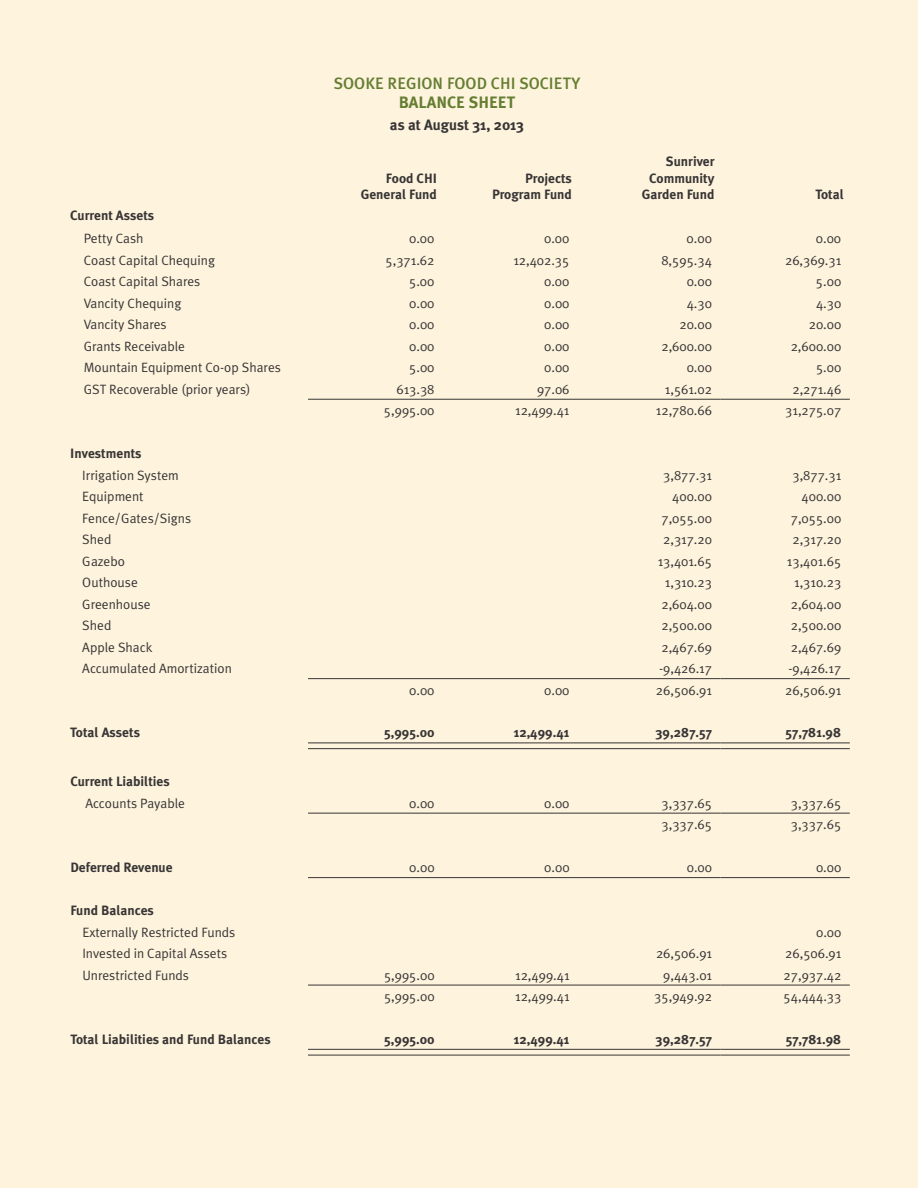
<style>
.page{position:relative;width:918px;height:1188px;background:#fef3dd}
.page>*{position:absolute;margin:0;border:0;box-sizing:border-box;transform-origin:0 0}
.t1{font:500 16.5px "Meta Plus";color:#647e32}
.t2{font:700 16.5px "Meta Plus";color:#647e32}
.t3{font:700 15px "Meta Plus";color:#373535}
.t4{font:13.5px "Meta Plus Normal";color:#373535}
.t5{font:700 13.5px/16.5px "Meta Plus";color:#373535;text-align:right}
</style>
<div class="page">
<hr style="left:308px;top:399px;width:135px;height:1px;background:#373535">
<hr style="left:443px;top:399px;width:135px;height:1px;background:#373535">
<hr style="left:578px;top:399px;width:143px;height:1px;background:#373535">
<hr style="left:721px;top:399px;width:129px;height:1px;background:#373535">
<hr style="left:308px;top:678px;width:135px;height:1px;background:#373535">
<hr style="left:443px;top:678px;width:135px;height:1px;background:#373535">
<hr style="left:578px;top:678px;width:143px;height:1px;background:#373535">
<hr style="left:721px;top:678px;width:129px;height:1px;background:#373535">
<hr style="left:308px;top:743px;width:135px;height:1px;background:#373535">
<hr style="left:443px;top:743px;width:135px;height:1px;background:#373535">
<hr style="left:578px;top:743px;width:143px;height:1px;background:#373535">
<hr style="left:721px;top:743px;width:129px;height:1px;background:#373535">
<hr style="left:308px;top:748px;width:135px;height:1px;background:#373535">
<hr style="left:443px;top:748px;width:135px;height:1px;background:#373535">
<hr style="left:578px;top:748px;width:143px;height:1px;background:#373535">
<hr style="left:721px;top:748px;width:129px;height:1px;background:#373535">
<hr style="left:308px;top:813px;width:135px;height:1px;background:#373535">
<hr style="left:443px;top:813px;width:135px;height:1px;background:#373535">
<hr style="left:578px;top:813px;width:143px;height:1px;background:#373535">
<hr style="left:721px;top:813px;width:129px;height:1px;background:#373535">
<hr style="left:308px;top:877px;width:135px;height:1px;background:#373535">
<hr style="left:443px;top:877px;width:135px;height:1px;background:#373535">
<hr style="left:578px;top:877px;width:143px;height:1px;background:#373535">
<hr style="left:721px;top:877px;width:129px;height:1px;background:#373535">
<hr style="left:308px;top:1049px;width:135px;height:1px;background:#373535">
<hr style="left:443px;top:1049px;width:135px;height:1px;background:#373535">
<hr style="left:578px;top:1049px;width:143px;height:1px;background:#373535">
<hr style="left:721px;top:1049px;width:129px;height:1px;background:#373535">
<hr style="left:308px;top:1055px;width:135px;height:1px;background:#373535">
<hr style="left:443px;top:1055px;width:135px;height:1px;background:#373535">
<hr style="left:578px;top:1055px;width:143px;height:1px;background:#373535">
<hr style="left:721px;top:1055px;width:129px;height:1px;background:#373535">
<hr style="left:308px;top:985px;width:135px;height:1px;background:#373535">
<hr style="left:443px;top:985px;width:135px;height:1px;background:#373535">
<hr style="left:578px;top:985px;width:143px;height:1px;background:#373535">
<hr style="left:721px;top:985px;width:129px;height:1px;background:#373535">
<p class="t1" style="left:334px;top:74px;width:248px">SOOKE REGION FOOD CHI SOCIETY</p>
<p class="t2" style="left:399px;top:93px;width:118px">BALANCE SHEET</p>
<p class="t3" style="left:390px;top:116px;width:136px">as at August 31, 2013</p>
<p class="t5" style="left:361px;top:170px;width:78px">Food CHI<br>General Fund</p>
<p class="t5" style="left:492px;top:170px;width:82px">Projects<br>Program Fund</p>
<p class="t5" style="left:642px;top:153px;width:74px">Sunriver<br>Community<br>Garden Fund</p>
<p class="t5" style="left:815px;top:186px;width:30px">Total</p>
<p class="t5" style="left:70px;top:208px;width:86px">Current Assets</p>
<p class="t4" style="left:84px;top:231px;width:61px">Petty Cash</p>
<p class="t4" style="left:409px;top:231px;width:27px">0.00</p>
<p class="t4" style="left:544px;top:231px;width:27px">0.00</p>
<p class="t4" style="left:687px;top:231px;width:27px">0.00</p>
<p class="t4" style="left:816px;top:231px;width:27px">0.00</p>
<p class="t4" style="left:84px;top:252px;width:133px">Coast Capital Chequing</p>
<p class="t4" style="left:386px;top:252px;width:50px">5,371.62</p>
<p class="t4" style="left:513px;top:252px;width:58px">12,402.35</p>
<p class="t4" style="left:661px;top:252px;width:52px">8,595.34</p>
<p class="t4" style="left:785px;top:252px;width:58px">26,369.31</p>
<p class="t4" style="left:84px;top:274px;width:118px">Coast Capital Shares</p>
<p class="t4" style="left:409px;top:274px;width:27px">5.00</p>
<p class="t4" style="left:544px;top:274px;width:27px">0.00</p>
<p class="t4" style="left:687px;top:274px;width:27px">0.00</p>
<p class="t4" style="left:816px;top:274px;width:27px">5.00</p>
<p class="t4" style="left:84px;top:295px;width:99px">Vancity Chequing</p>
<p class="t4" style="left:409px;top:295px;width:27px">0.00</p>
<p class="t4" style="left:544px;top:295px;width:27px">0.00</p>
<p class="t4" style="left:687px;top:295px;width:27px">4.30</p>
<p class="t4" style="left:816px;top:295px;width:27px">4.30</p>
<p class="t4" style="left:84px;top:317px;width:84px">Vancity Shares</p>
<p class="t4" style="left:409px;top:317px;width:27px">0.00</p>
<p class="t4" style="left:544px;top:317px;width:27px">0.00</p>
<p class="t4" style="left:679px;top:317px;width:34px">20.00</p>
<p class="t4" style="left:809px;top:317px;width:34px">20.00</p>
<p class="t4" style="left:84px;top:338px;width:103px">Grants Receivable</p>
<p class="t4" style="left:409px;top:338px;width:27px">0.00</p>
<p class="t4" style="left:544px;top:338px;width:27px">0.00</p>
<p class="t4" style="left:661px;top:338px;width:52px">2,600.00</p>
<p class="t4" style="left:791px;top:338px;width:52px">2,600.00</p>
<p class="t4" style="left:84px;top:360px;width:199px">Mountain Equipment Co-op Shares</p>
<p class="t4" style="left:409px;top:360px;width:27px">5.00</p>
<p class="t4" style="left:544px;top:360px;width:27px">0.00</p>
<p class="t4" style="left:687px;top:360px;width:27px">0.00</p>
<p class="t4" style="left:816px;top:360px;width:27px">5.00</p>
<p class="t4" style="left:84px;top:381px;width:168px">GST Recoverable (prior years)</p>
<p class="t4" style="left:397px;top:381px;width:40px">613.38</p>
<p class="t4" style="left:537px;top:381px;width:34px">97.06</p>
<p class="t4" style="left:665px;top:381px;width:49px">1,561.02</p>
<p class="t4" style="left:792px;top:381px;width:50px">2,271.46</p>
<p class="t4" style="left:384px;top:403px;width:52px">5,995.00</p>
<p class="t4" style="left:515px;top:403px;width:56px">12,499.41</p>
<p class="t4" style="left:656px;top:403px;width:58px">12,780.66</p>
<p class="t4" style="left:785px;top:403px;width:58px">31,275.07</p>
<p class="t5" style="left:70px;top:445px;width:73px">Investments</p>
<p class="t4" style="left:82px;top:467px;width:98px">Irrigation System</p>
<p class="t4" style="left:663px;top:467px;width:50px">3,877.31</p>
<p class="t4" style="left:792px;top:467px;width:50px">3,877.31</p>
<p class="t4" style="left:82px;top:489px;width:63px">Equipment</p>
<p class="t4" style="left:672px;top:489px;width:41px">400.00</p>
<p class="t4" style="left:802px;top:489px;width:41px">400.00</p>
<p class="t4" style="left:82px;top:510px;width:110px">Fence/Gates/Signs</p>
<p class="t4" style="left:661px;top:510px;width:52px">7,055.00</p>
<p class="t4" style="left:791px;top:510px;width:52px">7,055.00</p>
<p class="t4" style="left:82px;top:532px;width:31px">Shed</p>
<p class="t4" style="left:663px;top:532px;width:50px">2,317.20</p>
<p class="t4" style="left:792px;top:532px;width:50px">2,317.20</p>
<p class="t4" style="left:82px;top:553px;width:44px">Gazebo</p>
<p class="t4" style="left:658px;top:553px;width:56px">13,401.65</p>
<p class="t4" style="left:787px;top:553px;width:56px">13,401.65</p>
<p class="t4" style="left:82px;top:575px;width:57px">Outhouse</p>
<p class="t4" style="left:665px;top:575px;width:49px">1,310.23</p>
<p class="t4" style="left:794px;top:575px;width:49px">1,310.23</p>
<p class="t4" style="left:82px;top:596px;width:70px">Greenhouse</p>
<p class="t4" style="left:661px;top:596px;width:52px">2,604.00</p>
<p class="t4" style="left:791px;top:596px;width:52px">2,604.00</p>
<p class="t4" style="left:82px;top:618px;width:31px">Shed</p>
<p class="t4" style="left:661px;top:618px;width:52px">2,500.00</p>
<p class="t4" style="left:791px;top:618px;width:52px">2,500.00</p>
<p class="t4" style="left:82px;top:639px;width:72px">Apple Shack</p>
<p class="t4" style="left:661px;top:639px;width:52px">2,467.69</p>
<p class="t4" style="left:791px;top:639px;width:52px">2,467.69</p>
<p class="t4" style="left:82px;top:661px;width:151px">Accumulated Amortization</p>
<p class="t4" style="left:659px;top:661px;width:54px">-9,426.17</p>
<p class="t4" style="left:788px;top:661px;width:54px">-9,426.17</p>
<p class="t4" style="left:409px;top:682px;width:27px">0.00</p>
<p class="t4" style="left:544px;top:682px;width:27px">0.00</p>
<p class="t4" style="left:656px;top:682px;width:58px">26,506.91</p>
<p class="t4" style="left:785px;top:682px;width:58px">26,506.91</p>
<p class="t5" style="left:70px;top:725px;width:71px">Total Assets</p>
<p class="t5" style="left:384px;top:725px;width:52px">5,995.00</p>
<p class="t5" style="left:514px;top:725px;width:57px">12,499.41</p>
<p class="t5" style="left:656px;top:725px;width:58px">39,287.57</p>
<p class="t5" style="left:786px;top:725px;width:57px">57,781.98</p>
<p class="t5" style="left:70px;top:773px;width:101px">Current Liabilties</p>
<p class="t4" style="left:85px;top:795px;width:101px">Accounts Payable</p>
<p class="t4" style="left:409px;top:795px;width:27px">0.00</p>
<p class="t4" style="left:544px;top:795px;width:27px">0.00</p>
<p class="t4" style="left:662px;top:795px;width:52px">3,337.65</p>
<p class="t4" style="left:791px;top:795px;width:52px">3,337.65</p>
<p class="t4" style="left:662px;top:817px;width:52px">3,337.65</p>
<p class="t4" style="left:791px;top:817px;width:52px">3,337.65</p>
<p class="t5" style="left:70px;top:859px;width:104px">Deferred Revenue</p>
<p class="t4" style="left:409px;top:860px;width:27px">0.00</p>
<p class="t4" style="left:544px;top:860px;width:27px">0.00</p>
<p class="t4" style="left:687px;top:860px;width:27px">0.00</p>
<p class="t4" style="left:816px;top:860px;width:27px">0.00</p>
<p class="t5" style="left:70px;top:902px;width:85px">Fund Balances</p>
<p class="t4" style="left:82px;top:924px;width:155px">Externally Restricted Funds</p>
<p class="t4" style="left:816px;top:924px;width:27px">0.00</p>
<p class="t4" style="left:82px;top:946px;width:146px">Invested in Capital Assets</p>
<p class="t4" style="left:656px;top:946px;width:58px">26,506.91</p>
<p class="t4" style="left:785px;top:946px;width:58px">26,506.91</p>
<p class="t4" style="left:82px;top:967px;width:108px">Unrestricted Funds</p>
<p class="t4" style="left:384px;top:967px;width:52px">5,995.00</p>
<p class="t4" style="left:515px;top:967px;width:56px">12,499.41</p>
<p class="t4" style="left:663px;top:967px;width:50px">9,443.01</p>
<p class="t4" style="left:784px;top:967px;width:59px">27,937.42</p>
<p class="t4" style="left:384px;top:989px;width:52px">5,995.00</p>
<p class="t4" style="left:515px;top:989px;width:56px">12,499.41</p>
<p class="t4" style="left:654px;top:989px;width:59px">35,949.92</p>
<p class="t4" style="left:784px;top:989px;width:59px">54,444.33</p>
<p class="t5" style="left:70px;top:1031px;width:202px">Total Liabilities and Fund Balances</p>
<p class="t5" style="left:384px;top:1031px;width:52px">5,995.00</p>
<p class="t5" style="left:514px;top:1031px;width:57px">12,499.41</p>
<p class="t5" style="left:656px;top:1031px;width:58px">39,287.57</p>
<p class="t5" style="left:786px;top:1031px;width:57px">57,781.98</p>
</div>
